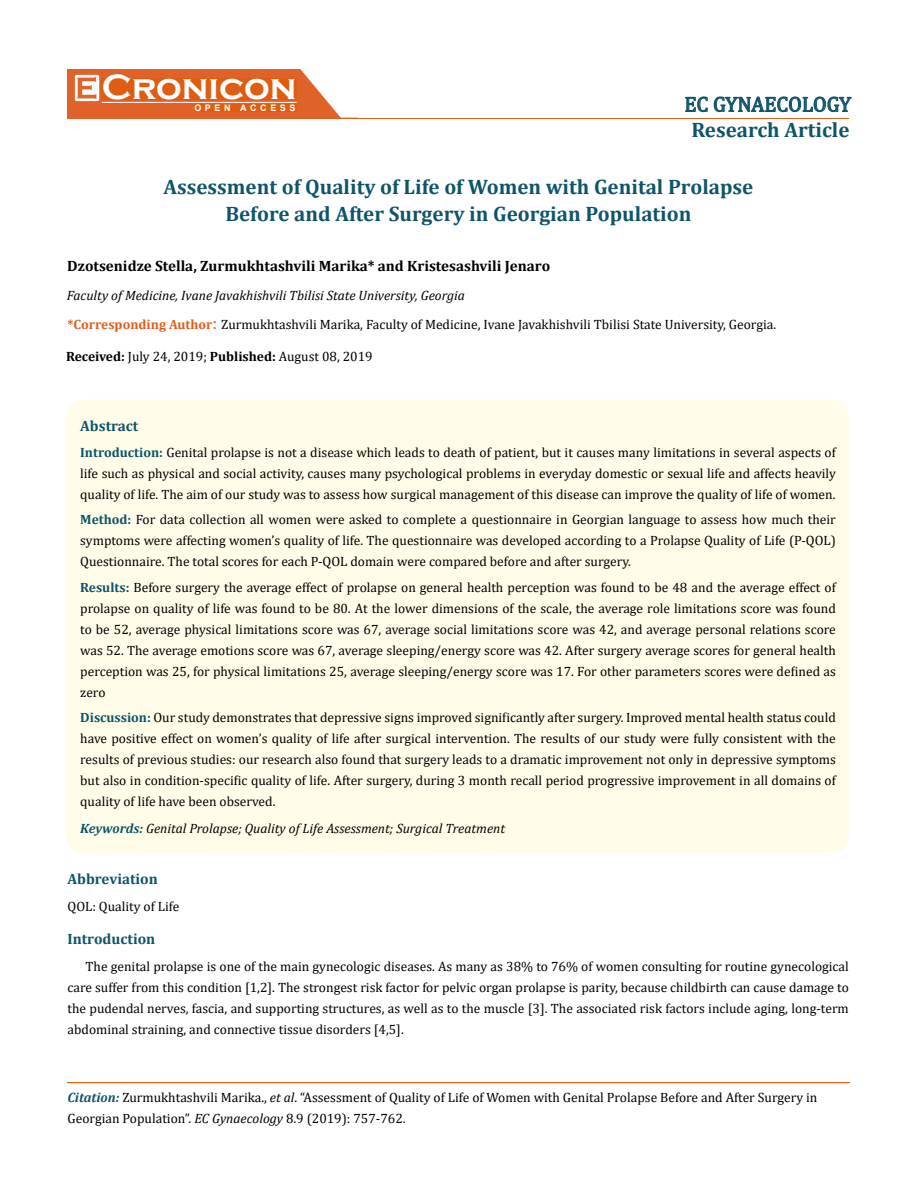
<style>
.page{position:relative;width:917px;height:1188px;background:#fff}
.page>*{position:absolute;margin:0;border:0;box-sizing:border-box;transform-origin:0 0}
.t1{font:700 36px "Copperplate Gothic";color:#fff}
.t2{font:700 21px/27px "Cambria";color:#0e546a;text-align:center}
.t3{font:21px "Cambria";color:#0e546a}
.t4{font:700 15px "Cambria";color:#000}
.t5{font:700 15px "Cambria";color:#0e546a}
.t6{font:13.5px/21px "Cambria";color:#000;text-align:justify}
.t7{font:italic 13.5px "Cambria";color:#000}
.t8{font:700 9px "Arial";letter-spacing:.4em;color:#fff}
.s1{font-weight:700;color:#e05d1a}
.s2{font-size:18px;color:#e05d1a}
.s3{font-weight:700}
.s4{font-weight:700;color:#0e546a}
.s5{font-weight:700;font-style:italic;color:#0e546a}
.s6{font-style:italic}
</style>
<div class="page">
<div style="left:67px;top:70px;width:290px;height:49px;background:#e06228"></div>
<svg style="left:300px;top:69px;width:58px;height:49px"></svg>
<img style="left:75px;top:75px;width:24px;height:26px">
<div style="left:102px;top:79px;width:195px;height:21px;background:#df5d11"></div>
<div style="left:194px;top:105px;width:103px;height:7px;background:#df5d11"></div>
<svg style="left:685px;top:97px;width:166px;height:15px"></svg>
<hr style="left:102px;top:102px;width:194px;height:1px;background:#fff">
<hr style="left:279px;top:118px;width:569px;height:1px;background:#e05d1a">
<hr style="left:67px;top:1083px;width:782px;height:1px;background:#e05d1a">
<div style="left:67px;top:1082px;width:782px;height:1px;border:1px solid #e05d1a"></div>
<div style="left:66px;top:400px;width:782px;height:453px;background:#fffde9;border-radius:18px"></div>
<h1 class="t1" style="left:102px;top:68px;width:196px">Cronicon</h1>
<p class="t8" style="left:194px;top:102px;width:103px">OPEN ACCESS</p>
<h2 class="t3" style="left:684px;top:92px;width:168px">EC GYNAECOLOGY</h2>
<h2 class="t2" style="left:691px;top:116px;width:160px">Research Article</h2>
<h2 class="t2" style="left:163px;top:172px;width:591px">Assessment of Quality of Life of Women with Genital Prolapse<br>Before and After Surgery in Georgian Population</h2>
<p class="t4" style="left:67px;top:255px;width:484px">Dzotsenidze Stella, Zurmukhtashvili Marika* and Kristesashvili Jenaro</p>
<p class="t7" style="left:67px;top:286px;width:399px">Faculty of Medicine, Ivane Javakhishvili Tbilisi State University, Georgia</p>
<p class="t6" style="left:68px;top:314px;width:710px"><span class="s1">*Corresponding Author</span><span class="s2">:</span> Zurmukhtashvili Marika, Faculty of Medicine, Ivane Javakhishvili Tbilisi State University, Georgia.</p>
<p class="t6" style="left:66px;top:346px;width:308px"><span class="s3">Received:</span> July 24, 2019; <span class="s3">Published:</span> August 08, 2019</p>
<p class="t5" style="left:80px;top:415px;width:60px">Abstract</p>
<p class="t6" style="left:80px;top:442px;width:757px"><span class="s4">Introduction:</span> Genital prolapse is not a disease which leads to death of patient, but it causes many limitations in several aspects of life such as physical and social activity, causes many psychological problems in everyday domestic or sexual life and affects heavily quality of life. The aim of our study was to assess how surgical management of this disease can improve the quality of life of women.</p>
<p class="t6" style="left:80px;top:509px;width:757px"><span class="s4">Method:</span> For data collection all women were asked to complete a questionnaire in Georgian language to assess how much their symptoms were affecting women’s quality of life. The questionnaire was developed according to a Prolapse Quality of Life (P‐QOL)<br>Questionnaire. The total scores for each P‐QOL domain were compared before and after surgery.</p>
<p class="t6" style="left:80px;top:577px;width:757px"><span class="s4">Results:</span> Before surgery the average effect of prolapse on general health perception was found to be 48 and the average effect of prolapse on quality of life was found to be 80. At the lower dimensions of the scale, the average role limitations score was found to be 52, average physical limitations score was 67, average social limitations score was 42, and average personal relations score was 52. The average emotions score was 67, average sleeping/energy score was 42. After surgery average scores for general health perception was 25, for physical limitations 25, average sleeping/energy score was 17. For other parameters scores were defined as zero</p>
<p class="t6" style="left:80px;top:707px;width:757px"><span class="s4">Discussion:</span> Our study demonstrates that depressive signs improved significantly after surgery. Improved mental health status could have positive effect on women’s quality of life after surgical intervention. The results of our study were fully consistent with the results of previous studies: our research also found that surgery leads to a dramatic improvement not only in depressive symptoms but also in condition-specific quality of life. After surgery, during 3 month recall period progressive improvement in all domains of quality of life have been observed.</p>
<p class="t7" style="left:80px;top:819px;width:426px"><span class="s4">Keywords:</span> Genital Prolapse; Quality of Life Assessment; Surgical Treatment</p>
<p class="t5" style="left:68px;top:868px;width:92px">Abbreviation</p>
<p class="t6" style="left:68px;top:896px;width:113px">QOL: Quality of Life</p>
<p class="t5" style="left:68px;top:928px;width:89px">Introduction</p>
<p class="t6" style="left:68px;top:956px;width:782px;text-indent:18px">The genital prolapse is one of the main gynecologic diseases. As many as 38% to 76% of women consulting for routine gynecological care suffer from this condition [1,2]. The strongest risk factor for pelvic organ prolapse is parity, because childbirth can cause damage to the pudendal nerves, fascia, and supporting structures, as well as to the muscle [3]. The associated risk factors include aging, long-term abdominal straining, and connective tissue disorders [4,5].</p>
<p class="t6" style="left:67px;top:1087px;width:751px"><span class="s5">Citation:</span> Zurmukhtashvili Marika., <span class="s6">et al</span>. “Assessment of Quality of Life of Women with Genital Prolapse Before and After Surgery in<br>Georgian Population”. <span class="s6">EC Gynaecology</span> 8.9 (2019): 757-762.</p>
</div>
